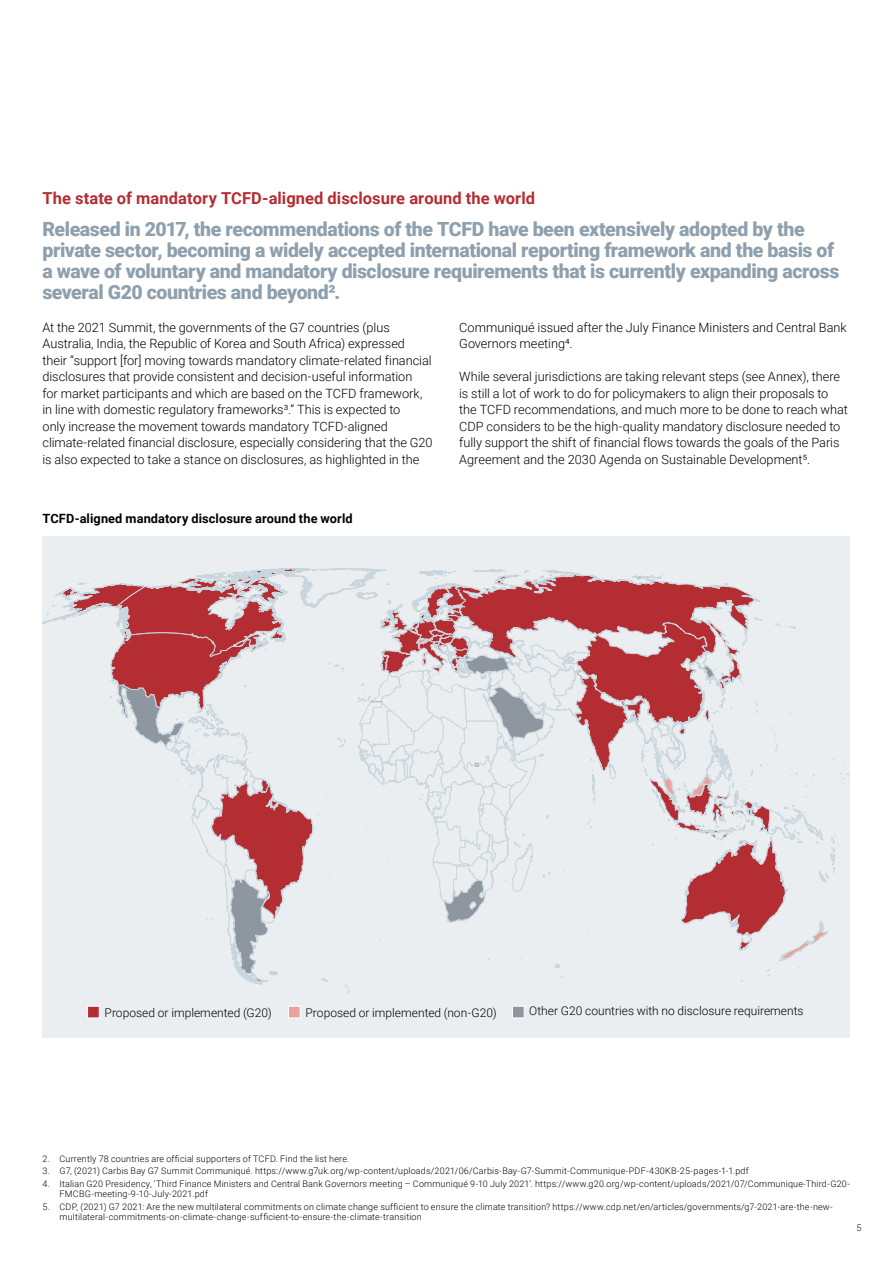
<style>
.page{position:relative;width:893px;height:1263px;background:#fff}
.page>*{position:absolute;margin:0;border:0;box-sizing:border-box;transform-origin:0 0}
.t1{font:900 19.5px/21px "Roboto";letter-spacing:-.02em;color:#8ea0ad}
.t2{font:700 16.5px "Roboto";letter-spacing:.005em;color:#b42d33}
.t3{font:300 12.75px/16.5px "Roboto";letter-spacing:-.005em;color:#000}
.t4{font:700 12.75px "Roboto";letter-spacing:.01em;color:#000}
.t5{font:300 12px "Roboto";color:#000}
.t6{font:300 9px/10.5px "Roboto";letter-spacing:.02em;color:#000}
</style>
<div class="page">
<div style="left:43px;top:536px;width:807px;height:502px;background:#eaeef0"></div>
<svg style="left:52px;top:582px;width:58px;height:39px"></svg>
<svg style="left:110px;top:568px;width:740px;height:425px"></svg>
<div style="left:87px;top:1006px;width:13px;height:12px;background:#b42d33;border:1px solid #fff"></div>
<div style="left:288px;top:1006px;width:13px;height:12px;background:#eba29c;border:1px solid #fff"></div>
<div style="left:512px;top:1006px;width:13px;height:12px;background:#8e979f;border:1px solid #fff"></div>
<p class="t2" style="left:43px;top:186px;width:494px">The state of mandatory TCFD-aligned disclosure around the world</p>
<p class="t1" style="left:43px;top:218px;width:798px">Released in 2017, the recommendations of the TCFD have been extensively adopted by the private sector, becoming a widely accepted international reporting framework and the basis of a wave of voluntary and mandatory disclosure requirements that is currently expanding across several G20 countries and beyond².</p>
<p class="t3" style="left:43px;top:319px;width:392px">At the 2021 Summit, the governments of the G7 countries (plus Australia, India, the Republic of Korea and South Africa) expressed their “support [for] moving towards mandatory climate-related financial disclosures that provide consistent and decision-useful information<br>for market participants and which are based on the TCFD framework, in line with domestic regulatory frameworks³.” This is expected to<br>only increase the movement towards mandatory TCFD-aligned climate-related financial disclosure, especially considering that the G20 is also expected to take a stance on disclosures, as highlighted in the</p>
<p class="t3" style="left:459px;top:319px;width:389px">Communiqué issued after the July Finance Ministers and Central Bank<br>Governors meeting4.</p>
<p class="t3" style="left:459px;top:368px;width:390px">While several jurisdictions are taking relevant steps (see Annex), there is still a lot of work to do for policymakers to align their proposals to the TCFD recommendations, and much more to be done to reach what CDP considers to be the high-quality mandatory disclosure needed to fully support the shift of financial flows towards the goals of the Paris Agreement and the 2030 Agenda on Sustainable Development5.</p>
<p class="t4" style="left:43px;top:509px;width:312px">TCFD-aligned mandatory disclosure around the world</p>
<p class="t5" style="left:105px;top:1004px;width:169px">Proposed or implemented (G20)</p>
<p class="t5" style="left:306px;top:1004px;width:193px">Proposed or implemented (non-G20)</p>
<p class="t5" style="left:529px;top:1002px;width:276px">Other G20 countries with no disclosure requirements</p>
<p class="t6" style="left:43px;top:1153px;width:308px">2. Currently 78 countries are official supporters of TCFD. Find the list here.</p>
<p class="t6" style="left:43px;top:1165px;width:708px">3. G7, (2021) Carbis Bay G7 Summit Communiqué. https://www.g7uk.org/wp-content/uploads/2021/06/Carbis-Bay-G7-Summit-Communique-PDF-430KB-25-pages-1-1.pdf</p>
<p class="t6" style="left:60px;top:1178px;width:792px;text-indent:-17px">4. Italian G20 Presidency, ‘Third Finance Ministers and Central Bank Governors meeting – Communiqué 9-10 July 2021’. https://www.g20.org/wp-content/uploads/2021/07/Communique-Third-G20-<br>FMCBG-meeting-9-10-July-2021.pdf</p>
<p class="t6" style="left:60px;top:1201px;width:775px;text-indent:-17px">5. CDP, (2021) G7 2021: Are the new multilateral commitments on climate change sufficient to ensure the climate transition? https://www.cdp.net/en/articles/governments/g7-2021-are-the-new&shy;multilateral-commitments-on-climate-change-sufficient-to-ensure-the-climate-transition</p>
<p class="t6" style="left:856px;top:1223px;width:6px">5</p>
</div>
